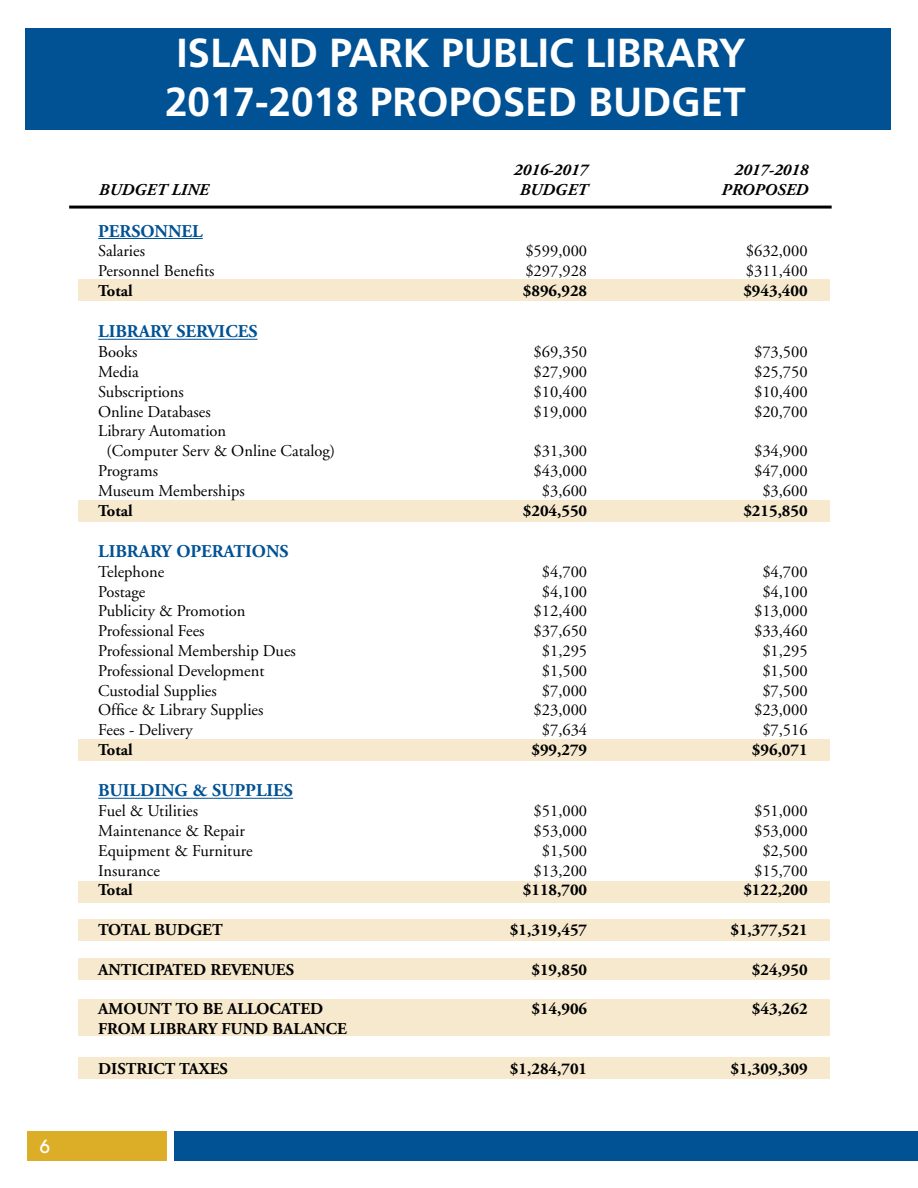
<style>
.page{position:relative;width:918px;height:1188px;background:#fff}
.page>*{position:absolute;margin:0;border:0;box-sizing:border-box;transform-origin:0 0}
.t1{font:700 40.5px/48.6px "Frutiger";color:#fff}
.t2{font:700 18px "Adobe Garamond";color:#005295}
.t3{font:500 18px "Avant Garde";color:#fff}
.t4{font:16.5px/19.8px "Adobe Garamond";color:#000}
.t5{font:700 16.5px "Adobe Garamond";color:#000}
.t6{font:italic 700 16.5px "Adobe Garamond";color:#000}
</style>
<div class="page">
<div style="left:78px;top:280px;width:752px;height:21px;background:#f6e9ce"></div>
<div style="left:78px;top:500px;width:752px;height:22px;background:#f6e9ce"></div>
<div style="left:78px;top:740px;width:752px;height:21px;background:#f6e9ce"></div>
<div style="left:78px;top:882px;width:752px;height:21px;background:#f6e9ce"></div>
<div style="left:78px;top:919px;width:752px;height:22px;background:#f6e9ce"></div>
<div style="left:78px;top:958px;width:752px;height:22px;background:#f6e9ce"></div>
<div style="left:78px;top:1057px;width:752px;height:22px;background:#f6e9ce"></div>
<div style="left:78px;top:999px;width:752px;height:37px;background:#f6e9ce"></div>
<div style="left:27px;top:1132px;width:139px;height:29px;background:#dcad27"></div>
<div style="left:175px;top:1132px;width:743px;height:29px;background:#005295"></div>
<div style="left:26px;top:28px;width:865px;height:102px;background:#005295"></div>
<hr style="left:98px;top:238px;width:105px;height:1px;background:#005295">
<hr style="left:98px;top:339px;width:160px;height:1px;background:#005295">
<hr style="left:98px;top:798px;width:195px;height:1px;background:#005295">
<hr style="left:69px;top:206px;width:763px;height:3px;background:#000">
<p class="t3" style="left:40px;top:1135px;width:11px">6</p>
<h1 class="t1" style="left:165px;top:29px;width:582px">ISLAND PARK PUBLIC LIBRARY<br>2017-2018 PROPOSED BUDGET</h1>
<p class="t6" style="left:513px;top:161px;width:75px">2016-2017</p>
<p class="t6" style="left:734px;top:161px;width:75px">2017-2018</p>
<p class="t6" style="left:98px;top:181px;width:111px">BUD GET LINE</p>
<p class="t6" style="left:519px;top:181px;width:70px">BUD GET</p>
<p class="t6" style="left:721px;top:181px;width:33px">PROPOS</p>
<p class="t6" style="left:785px;top:181px;width:20px">ED</p>
<p class="t2" style="left:98px;top:221px;width:35px">PERSONN</p>
<p class="t2" style="left:182px;top:221px;width:23px">EL</p>
<p class="t4" style="left:98px;top:242px;width:48px">Salaries</p>
<p class="t4" style="left:525px;top:242px;width:63px">$599,000</p>
<p class="t4" style="left:746px;top:242px;width:63px">$632,000</p>
<p class="t4" style="left:98px;top:262px;width:118px">Personnel Benefits</p>
<p class="t4" style="left:525px;top:262px;width:63px">$297,928</p>
<p class="t4" style="left:746px;top:262px;width:63px">$311,400</p>
<p class="t5" style="left:98px;top:282px;width:36px">Total</p>
<p class="t5" style="left:523px;top:282px;width:66px">$896,928</p>
<p class="t5" style="left:743px;top:282px;width:66px">$943,400</p>
<p class="t2" style="left:98px;top:322px;width:42px">LIBRAR</p>
<p class="t2" style="left:161px;top:322px;width:97px">Y SERVICES</p>
<p class="t4" style="left:98px;top:343px;width:41px">Books</p>
<p class="t4" style="left:534px;top:343px;width:55px">$69,350</p>
<p class="t4" style="left:754px;top:343px;width:55px">$73,500</p>
<p class="t4" style="left:98px;top:362px;width:42px">Media</p>
<p class="t4" style="left:534px;top:362px;width:55px">$27,900</p>
<p class="t4" style="left:754px;top:362px;width:55px">$25,750</p>
<p class="t4" style="left:98px;top:382px;width:87px">Subscriptions</p>
<p class="t4" style="left:534px;top:382px;width:55px">$10,400</p>
<p class="t4" style="left:754px;top:382px;width:55px">$10,400</p>
<p class="t4" style="left:98px;top:402px;width:114px">Online Databases</p>
<p class="t4" style="left:534px;top:402px;width:55px">$19,000</p>
<p class="t4" style="left:754px;top:402px;width:55px">$20,700</p>
<p class="t4" style="left:106px;top:422px;width:230px;text-indent:-8px">Library Automation<br>(Computer Serv &amp; Online Catalog)</p>
<p class="t4" style="left:534px;top:442px;width:55px">$31,300</p>
<p class="t4" style="left:754px;top:442px;width:55px">$34,900</p>
<p class="t4" style="left:98px;top:461px;width:61px">Programs</p>
<p class="t4" style="left:534px;top:461px;width:55px">$43,000</p>
<p class="t4" style="left:754px;top:461px;width:55px">$47,000</p>
<p class="t4" style="left:98px;top:481px;width:148px">Museum Memberships</p>
<p class="t4" style="left:542px;top:481px;width:47px">$3,600</p>
<p class="t4" style="left:762px;top:481px;width:47px">$3,600</p>
<p class="t5" style="left:98px;top:501px;width:36px">Total</p>
<p class="t5" style="left:523px;top:501px;width:66px">$204,550</p>
<p class="t5" style="left:743px;top:501px;width:66px">$215,850</p>
<p class="t2" style="left:98px;top:542px;width:42px">LIBRAR</p>
<p class="t2" style="left:161px;top:542px;width:63px">Y OPERATIONS</p>
<p class="t4" style="left:98px;top:562px;width:68px">Telephone</p>
<p class="t4" style="left:542px;top:562px;width:47px">$4,700</p>
<p class="t4" style="left:762px;top:562px;width:47px">$4,700</p>
<p class="t4" style="left:98px;top:582px;width:49px">Postage</p>
<p class="t4" style="left:542px;top:582px;width:47px">$4,100</p>
<p class="t4" style="left:762px;top:582px;width:47px">$4,100</p>
<p class="t4" style="left:98px;top:602px;width:149px">Publicity &amp; Promotion</p>
<p class="t4" style="left:534px;top:602px;width:55px">$12,400</p>
<p class="t4" style="left:754px;top:602px;width:55px">$13,000</p>
<p class="t4" style="left:98px;top:622px;width:108px">Professional Fees</p>
<p class="t4" style="left:534px;top:622px;width:55px">$37,650</p>
<p class="t4" style="left:754px;top:622px;width:55px">$33,460</p>
<p class="t4" style="left:98px;top:641px;width:199px">Professional Membership Dues</p>
<p class="t4" style="left:542px;top:641px;width:47px">$1,295</p>
<p class="t4" style="left:762px;top:641px;width:47px">$1,295</p>
<p class="t4" style="left:98px;top:661px;width:168px">Professional Development</p>
<p class="t4" style="left:542px;top:661px;width:47px">$1,500</p>
<p class="t4" style="left:762px;top:661px;width:47px">$1,500</p>
<p class="t4" style="left:98px;top:681px;width:120px">Custodial Supplies</p>
<p class="t4" style="left:542px;top:681px;width:47px">$7,000</p>
<p class="t4" style="left:762px;top:681px;width:47px">$7,500</p>
<p class="t4" style="left:98px;top:701px;width:167px">Office &amp; Library Supplies</p>
<p class="t4" style="left:534px;top:701px;width:55px">$23,000</p>
<p class="t4" style="left:754px;top:701px;width:55px">$23,000</p>
<p class="t4" style="left:98px;top:721px;width:96px">Fees - Delivery</p>
<p class="t4" style="left:542px;top:721px;width:47px">$7,634</p>
<p class="t4" style="left:762px;top:721px;width:47px">$7,516</p>
<p class="t5" style="left:98px;top:741px;width:36px">Total</p>
<p class="t5" style="left:531px;top:741px;width:57px">$99,279</p>
<p class="t5" style="left:752px;top:741px;width:57px">$96,071</p>
<p class="t2" style="left:98px;top:781px;width:55px">BUILDIN</p>
<p class="t2" style="left:175px;top:781px;width:119px">G &amp; SUPPLIES</p>
<p class="t4" style="left:98px;top:802px;width:101px">Fuel &amp; Utilities</p>
<p class="t4" style="left:534px;top:802px;width:55px">$51,000</p>
<p class="t4" style="left:754px;top:802px;width:55px">$51,000</p>
<p class="t4" style="left:98px;top:821px;width:148px">Maintenance &amp; Repair</p>
<p class="t4" style="left:534px;top:821px;width:55px">$53,000</p>
<p class="t4" style="left:754px;top:821px;width:55px">$53,000</p>
<p class="t4" style="left:98px;top:841px;width:156px">Equipment &amp; Furniture</p>
<p class="t4" style="left:542px;top:841px;width:47px">$1,500</p>
<p class="t4" style="left:762px;top:841px;width:47px">$2,500</p>
<p class="t4" style="left:98px;top:861px;width:63px">Insurance</p>
<p class="t4" style="left:534px;top:861px;width:55px">$13,200</p>
<p class="t4" style="left:754px;top:861px;width:55px">$15,700</p>
<p class="t5" style="left:98px;top:881px;width:36px">Total</p>
<p class="t5" style="left:523px;top:881px;width:66px">$118,700</p>
<p class="t5" style="left:743px;top:881px;width:66px">$122,200</p>
<p class="t5" style="left:98px;top:921px;width:12px">TOTA</p>
<p class="t5" style="left:140px;top:921px;width:78px">L BUD GET</p>
<p class="t5" style="left:510px;top:921px;width:79px">$1,319,457</p>
<p class="t5" style="left:730px;top:921px;width:79px">$1,377,521</p>
<p class="t5" style="left:98px;top:960px;width:11px">ANTICI</p>
<p class="t5" style="left:155px;top:960px;width:136px">PATED REVENUES</p>
<p class="t5" style="left:531px;top:960px;width:57px">$19,850</p>
<p class="t5" style="left:752px;top:960px;width:57px">$24,950</p>
<p class="t5" style="left:98px;top:1000px;width:39px">AMOUNT</p>
<p class="t5" style="left:175px;top:1000px;width:93px">TO BE ALLOCAT</p>
<p class="t5" style="left:301px;top:1000px;width:18px">ED</p>
<p class="t5" style="left:531px;top:1000px;width:57px">$14,906</p>
<p class="t5" style="left:752px;top:1000px;width:57px">$43,262</p>
<p class="t5" style="left:98px;top:1020px;width:12px">FRO</p>
<p class="t5" style="left:131px;top:1020px;width:58px">M LIBRAR</p>
<p class="t5" style="left:208px;top:1020px;width:27px">Y FUND</p>
<p class="t5" style="left:273px;top:1020px;width:44px">BALANC</p>
<p class="t5" style="left:337px;top:1020px;width:11px">E</p>
<p class="t5" style="left:98px;top:1059px;width:11px">DISTRICT</p>
<p class="t5" style="left:179px;top:1059px;width:46px">TAXES</p>
<p class="t5" style="left:510px;top:1059px;width:79px">$1,284,701</p>
<p class="t5" style="left:730px;top:1059px;width:79px">$1,309,309</p>
</div>
